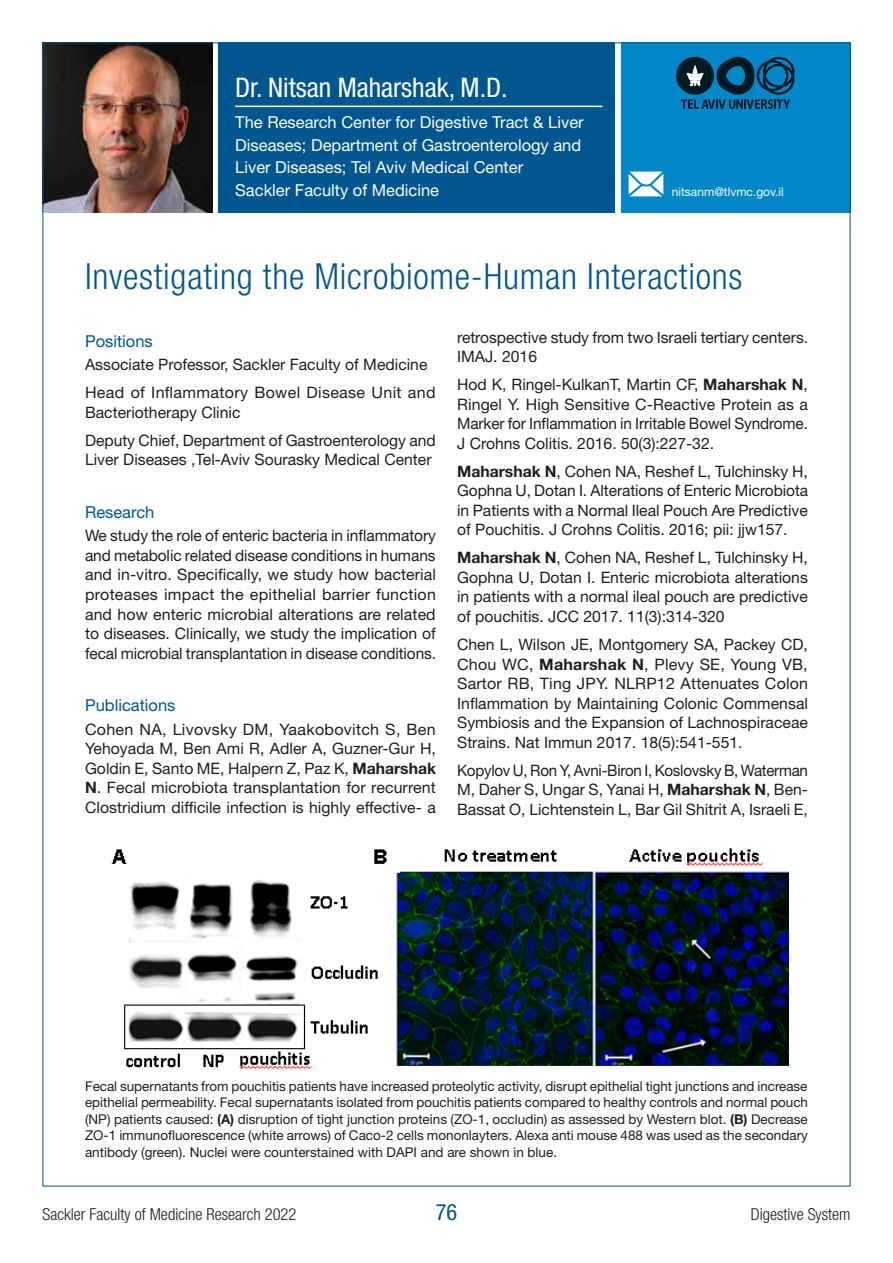
<style>
.page{position:relative;width:893px;height:1263px;background:#fff}
.page>*{position:absolute;margin:0;border:0;box-sizing:border-box;transform-origin:0 0}
.t1{font:300 condensed 36px "Helvetica Neue LT Std";letter-spacing:.02em;color:#00568e}
.t2{font:condensed 27px "Helvetica Neue LT Std";color:#fff}
.t3{font:condensed 22.5px "Helvetica Neue LT Std";color:#00568e}
.t4{font:16.5px/22.5px "Helvetica Neue LT Std";color:#fff}
.t5{font:300 condensed 16.5px "Helvetica Neue LT Std";color:#1d201a}
.t6{font:16.5px "Helvetica Neue LT Std";color:#00568e}
.t7{font:15.75px/19.5px "Helvetica Neue LT Std";color:#1d201a;text-align:justify}
.t8{font:15.75px/19.5px "Helvetica Neue LT Std";color:#1d201a;text-align:justify;scale:.96 1}
.t9{font:13.5px/16.5px "Helvetica Neue LT Std";color:#1d201a;text-align:justify}
.t10{font:12px "Helvetica Neue LT Std";color:#fff}
.s1{font-weight:700}
</style>
<div class="page">
<div style="left:218px;top:43px;width:397px;height:170px;background:#00568e"></div>
<div style="left:621px;top:43px;width:229px;height:170px;background:#0087c8"></div>
<img style="left:628px;top:171px;width:36px;height:26px">
<div style="left:676px;top:57px;width:38px;height:38px;background:#001a24;border-radius:50%"></div>
<svg style="left:681px;top:56px;width:114px;height:53px"></svg>
<img style="left:45px;top:45px;width:168px;height:168px">
<hr style="left:235px;top:106px;width:367px;height:1px;background:#fff">
<img style="left:111px;top:848px;width:677px;height:222px">
<h2 class="t2" style="left:235px;top:72px;width:274px">Dr. Nitsan Maharshak, M.D.</h2>
<p class="t4" style="left:235px;top:111px;width:350px">The Research Center for Digestive Tract &amp; Liver Diseases; Department of Gastroenterology and Liver Diseases; Tel Aviv Medical Center<br>Sackler Faculty of Medicine</p>
<p class="t10" style="left:672px;top:184px;width:114px">nitsanm@tlvmc.gov.il</p>
<h1 class="t1" style="left:85px;top:255px;width:659px">Investigating the Microbiome-Human Interactions</h1>
<p class="t6" style="left:85px;top:331px;width:69px">Positions</p>
<p class="t7" style="left:85px;top:351px;width:352px;line-height:28px">Associate Professor, Sackler Faculty of Medicine<br>Head of Inflammatory Bowel Disease Unit and</p>
<p class="t7" style="left:85px;top:398px;width:352px;line-height:28px">Bacteriotherapy Clinic<br>Deputy Chief, Department of Gastroenterology and</p>
<p class="t7" style="left:85px;top:450px;width:348px">Liver Diseases ,Tel-Aviv Sourasky Medical Center</p>
<p class="t6" style="left:85px;top:502px;width:71px">Research</p>
<p class="t7" style="left:85px;top:526px;width:353px">We study the role of enteric bacteria in inflammatory and metabolic related disease conditions in humans and in-vitro. Specifically, we study how bacterial proteases impact the epithelial barrier function and how enteric microbial alterations are related to diseases. Clinically, we study the implication of fecal microbial transplantation in disease conditions.</p>
<p class="t6" style="left:85px;top:695px;width:92px">Publications</p>
<p class="t7" style="left:85px;top:719px;width:352px">Cohen NA, Livovsky DM, Yaakobovitch S, Ben Yehoyada M, Ben Ami R, Adler A, Guzner-Gur H, Goldin E, Santo ME, Halpern Z, Paz K, <span class="s1">Maharshak N</span>. Fecal microbiota transplantation for recurrent Clostridium difficile infection is highly effective- a</p>
<p class="t7" style="left:457px;top:327px;width:352px">retrospective study from two Israeli tertiary centers.<br>IMAJ. 2016</p>
<p class="t7" style="left:457px;top:375px;width:353px">Hod K, Ringel-KulkanT, Martin CF, <span class="s1">Maharshak N</span>, Ringel Y. High Sensitive C-Reactive Protein as a Marker for Inflammation in Irritable Bowel Syndrome.<br>J Crohns Colitis. 2016. 50(3):227-32.</p>
<p class="t7" style="left:457px;top:461px;width:353px"><span class="s1">Maharshak N</span>, Cohen NA, Reshef L, Tulchinsky H, Gophna U, Dotan I. Alterations of Enteric Microbiota in Patients with a Normal Ileal Pouch Are Predictive of Pouchitis. J Crohns Colitis. 2016; pii: jjw157.</p>
<p class="t7" style="left:457px;top:548px;width:352px"><span class="s1">Maharshak N</span>, Cohen NA, Reshef L, Tulchinsky H, Gophna U, Dotan I. Enteric microbiota alterations in patients with a normal ileal pouch are predictive of pouchitis. JCC 2017. 11(3):314-320</p>
<p class="t7" style="left:457px;top:634px;width:352px">Chen L, Wilson JE, Montgomery SA, Packey CD, Chou WC, <span class="s1">Maharshak N</span>, Plevy SE, Young VB, Sartor RB, Ting JPY. NLRP12 Attenuates Colon Inflammation by Maintaining Colonic Commensal Symbiosis and the Expansion of Lachnospiraceae Strains. Nat Immun 2017. 18(5):541-551.</p>
<p class="t8" style="left:457px;top:760px;width:367px">Kopylov U, Ron Y, Avni-Biron I, Koslovsky B, Waterman M, Daher S, Ungar S, Yanai H, <span class="s1">Maharshak N</span>, Ben-Bassat O, Lichtenstein L, Bar Gil Shitrit A, Israeli E,</p>
<p class="t9" style="left:85px;top:1077px;width:724px">Fecal supernatants from pouchitis patients have increased proteolytic activity, disrupt epithelial tight junctions and increase epithelial permeability. Fecal supernatants isolated from pouchitis patients compared to healthy controls and normal pouch (NP) patients caused: <span class="s1">(A)</span> disruption of tight junction proteins (ZO-1, occludin) as assessed by Western blot. <span class="s1">(B)</span> Decrease ZO-1 immunofluorescence (white arrows) of Caco-2 cells mononlayters. Alexa anti mouse 488 was used as the secondary antibody (green). Nuclei were counterstained with DAPI and are shown in blue.</p>
<p class="t5" style="left:43px;top:1205px;width:255px">Sackler Faculty of Medicine Research 2022</p>
<h3 class="t3" style="left:436px;top:1199px;width:23px">76</h3>
<p class="t5" style="left:751px;top:1205px;width:101px">Digestive System</p>
</div>
